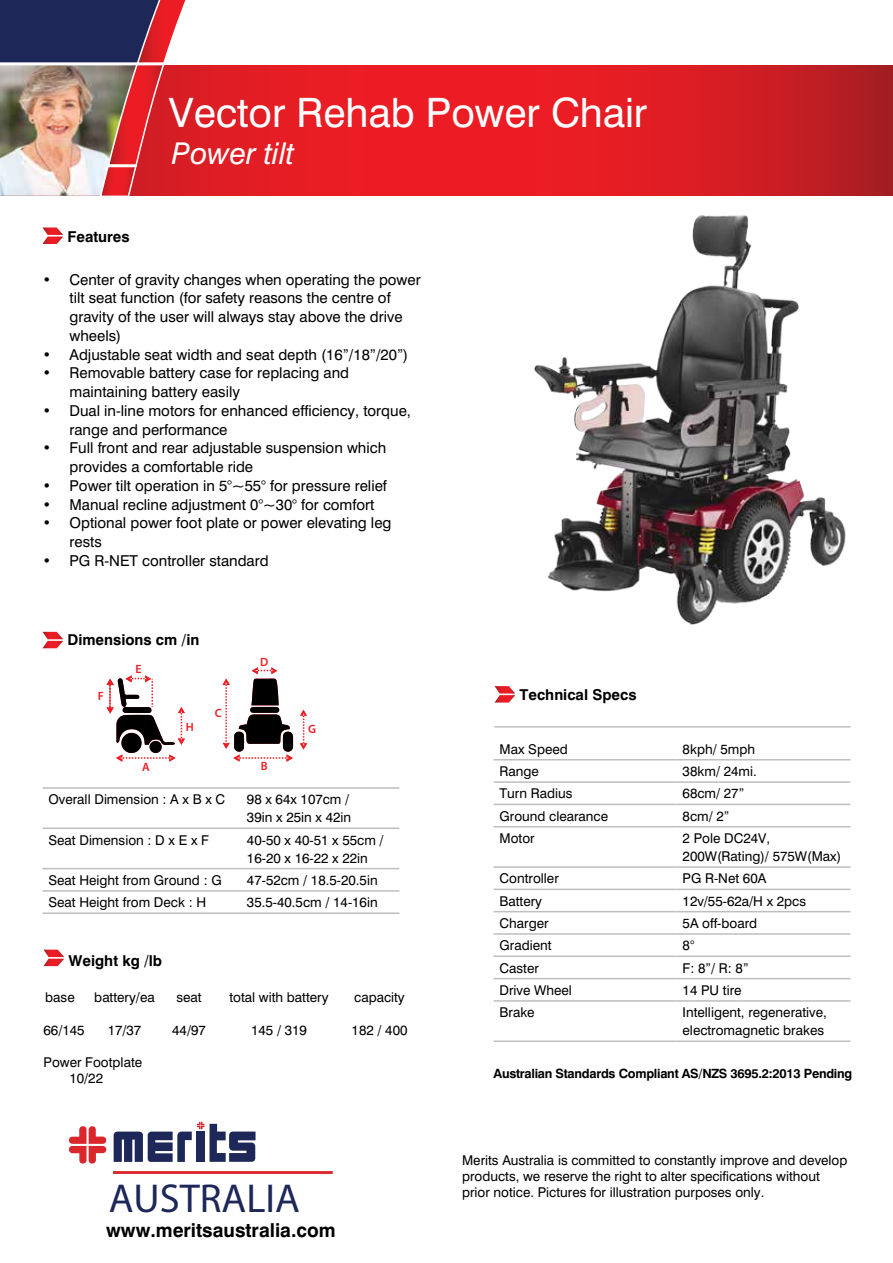
<style>
.page{position:relative;width:893px;height:1263px;background:#fff}
.page>*{position:absolute;margin:0;border:0;box-sizing:border-box;transform-origin:0 0}
.t1{font:40.5px "Swiss Roman";color:#fff}
.t2{font:40.5px "Myriad Pro";color:#1d2758}
.t3{font:italic 30px "Swiss";color:#fff}
.t4{font:700 19.2px "Swiss";color:#000}
.t5{font:15px/18.8px "Swiss Roman";color:#000}
.t6{font:700 15px "Swiss";color:#000}
.t7{font:13.5px/18px "Swiss Roman";color:#000}
.t8{font:700 12.75px "Swiss";letter-spacing:-.02em;color:#000}
.t9{font:600 12px "Myriad Pro";color:#ed1d24}
.s1{font-size:18.3px;color:#fff}
</style>
<div class="page">
<svg style="left:210px;top:65px;width:683px;height:131px"></svg>
<svg style="left:43px;top:227px;width:20px;height:17px"></svg>
<hr style="left:495px;top:726px;width:355px;height:2px;background:#bcbec0">
<svg style="left:495px;top:686px;width:20px;height:16px"></svg>
<img style="left:0;top:0;width:210px;height:196px">
<hr style="left:0;top:62px;width:165px;height:3px;background:#fff">
<hr style="left:108px;top:164px;width:28px;height:3px;background:#fff">
<hr style="left:494px;top:759px;width:183px;height:1px;background:#bcbec0">
<hr style="left:677px;top:759px;width:173px;height:1px;background:#bcbec0">
<hr style="left:494px;top:781px;width:183px;height:2px;background:#bcbec0">
<hr style="left:677px;top:781px;width:173px;height:2px;background:#bcbec0">
<hr style="left:494px;top:826px;width:183px;height:1px;background:#bcbec0">
<hr style="left:677px;top:826px;width:173px;height:1px;background:#bcbec0">
<hr style="left:494px;top:866px;width:183px;height:2px;background:#bcbec0">
<hr style="left:677px;top:866px;width:173px;height:2px;background:#bcbec0">
<hr style="left:494px;top:889px;width:183px;height:1px;background:#bcbec0">
<hr style="left:677px;top:889px;width:173px;height:1px;background:#bcbec0">
<hr style="left:494px;top:911px;width:183px;height:1px;background:#bcbec0">
<hr style="left:677px;top:911px;width:173px;height:1px;background:#bcbec0">
<hr style="left:494px;top:933px;width:183px;height:2px;background:#bcbec0">
<hr style="left:677px;top:933px;width:173px;height:2px;background:#bcbec0">
<hr style="left:494px;top:955px;width:183px;height:2px;background:#bcbec0">
<hr style="left:677px;top:955px;width:173px;height:2px;background:#bcbec0">
<hr style="left:494px;top:978px;width:183px;height:1px;background:#bcbec0">
<hr style="left:677px;top:978px;width:173px;height:1px;background:#bcbec0">
<hr style="left:494px;top:804px;width:183px;height:1px;background:#bcbec0">
<hr style="left:677px;top:804px;width:173px;height:1px;background:#bcbec0">
<hr style="left:494px;top:1000px;width:183px;height:2px;background:#bcbec0">
<hr style="left:677px;top:1000px;width:173px;height:2px;background:#bcbec0">
<hr style="left:494px;top:1040px;width:183px;height:2px;background:#bcbec0">
<hr style="left:677px;top:1040px;width:173px;height:2px;background:#bcbec0">
<svg style="left:69px;top:1126px;width:37px;height:37px"></svg>
<svg style="left:114px;top:1121px;width:142px;height:41px"></svg>
<hr style="left:113px;top:1171px;width:220px;height:3px;background:#d9272d">
<hr style="left:43px;top:827px;width:198px;height:2px;background:#bcbec0">
<hr style="left:241px;top:827px;width:158px;height:2px;background:#bcbec0">
<hr style="left:43px;top:868px;width:198px;height:1px;background:#bcbec0">
<hr style="left:241px;top:868px;width:158px;height:1px;background:#bcbec0">
<hr style="left:43px;top:890px;width:198px;height:2px;background:#bcbec0">
<hr style="left:241px;top:890px;width:158px;height:2px;background:#bcbec0">
<hr style="left:43px;top:912px;width:198px;height:2px;background:#bcbec0">
<hr style="left:241px;top:912px;width:158px;height:2px;background:#bcbec0">
<hr style="left:43px;top:787px;width:198px;height:2px;background:#bcbec0">
<hr style="left:241px;top:787px;width:158px;height:2px;background:#bcbec0">
<svg style="left:43px;top:632px;width:20px;height:16px"></svg>
<svg style="left:107px;top:667px;width:200px;height:95px"></svg>
<svg style="left:44px;top:950px;width:20px;height:16px"></svg>
<img style="left:512px;top:187px;width:352px;height:438px">
<h1 class="t1" style="left:169px;top:88px;width:480px">Vector Rehab Power Chair</h1>
<h2 class="t3" style="left:172px;top:135px;width:124px">Power tilt</h2>
<p class="t6" style="left:68px;top:228px;width:64px">Features</p>
<p class="t5" style="left:70px;top:270px;width:353px;text-indent:-27px">• Center of gravity changes when operating the power tilt seat function (for safety reasons the centre of gravity of the user will always stay above the drive wheels)</p>
<p class="t5" style="left:43px;top:345px;width:367px">• Adjustable seat width and seat depth (16”/18”/20”)</p>
<p class="t5" style="left:70px;top:363px;width:281px;text-indent:-27px">• Removable battery case for replacing and maintaining battery easily</p>
<p class="t5" style="left:70px;top:401px;width:343px;text-indent:-27px">• Dual in-line motors for enhanced efficiency, torque, range and performance</p>
<p class="t5" style="left:70px;top:438px;width:318px;text-indent:-27px">• Full front and rear adjustable suspension which provides a comfortable ride</p>
<p class="t5" style="left:43px;top:476px;width:346px">• Power tilt operation in 5°~55° for pressure relief</p>
<p class="t5" style="left:43px;top:495px;width:333px">• Manual recline adjustment 0°~30° for comfort</p>
<p class="t5" style="left:70px;top:513px;width:323px;text-indent:-27px">• Optional power foot plate or power elevating leg rests</p>
<p class="t5" style="left:43px;top:551px;width:228px">• PG R-NET controller standard</p>
<p class="t6" style="left:68px;top:631px;width:133px">Dimensions cm /in</p>
<p class="t9" style="left:98px;top:688px;width:8px">F</p>
<p class="t9" style="left:135px;top:661px;width:8px">E</p>
<p class="t9" style="left:215px;top:706px;width:9px">C</p>
<p class="t9" style="left:260px;top:654px;width:10px">D</p>
<p class="t9" style="left:142px;top:760px;width:9px">A</p>
<p class="t9" style="left:186px;top:719px;width:10px">H</p>
<p class="t9" style="left:308px;top:722px;width:9px">G</p>
<p class="t9" style="left:261px;top:759px;width:8px">B</p>
<p class="t7" style="left:49px;top:790px;width:178px">Overall Dimension : A x B x C</p>
<p class="t7" style="left:247px;top:790px;width:106px">98 x 64x 107cm /<br>39in x 25in x 42in</p>
<p class="t7" style="left:49px;top:831px;width:162px">Seat Dimension : D x E x F</p>
<p class="t7" style="left:247px;top:831px;width:138px">40-50 x 40-51 x 55cm /<br>16-20 x 16-22 x 22in</p>
<p class="t7" style="left:49px;top:871px;width:175px">Seat Height from Ground : G</p>
<p class="t7" style="left:247px;top:871px;width:132px">47-52cm / 18.5-20.5in</p>
<p class="t7" style="left:49px;top:893px;width:159px">Seat Height from Deck : H</p>
<p class="t7" style="left:247px;top:893px;width:132px">35.5-40.5cm / 14-16in</p>
<p class="t6" style="left:69px;top:952px;width:95px">Weight kg /lb</p>
<p class="t7" style="left:45px;top:988px;width:31px">base</p>
<p class="t7" style="left:94px;top:988px;width:62px">battery/ea</p>
<p class="t7" style="left:176px;top:988px;width:27px">seat</p>
<p class="t7" style="left:229px;top:988px;width:101px">total with battery</p>
<p class="t7" style="left:354px;top:988px;width:52px">capacity</p>
<p class="t7" style="left:44px;top:1020px;width:43px">66/145</p>
<p class="t7" style="left:108px;top:1020px;width:35px">17/37</p>
<p class="t7" style="left:172px;top:1020px;width:35px">44/97</p>
<p class="t7" style="left:251px;top:1020px;width:57px">145 / 319</p>
<p class="t7" style="left:352px;top:1020px;width:57px">182 / 400</p>
<p class="t7" style="left:69px;top:1054px;width:74px;line-height:16.2px;text-indent:-26px">Power Footplate<br>10/22</p>
<h1 class="t2" style="left:109px;top:1174px;width:193px">AUSTRALIA</h1>
<h3 class="t4" style="left:106px;top:1218px;width:242px">www.meritsaustralia.com<span class="s1">u</span></h3>
<p class="t6" style="left:520px;top:685px;width:119px">Technical Specs</p>
<p class="t7" style="left:500px;top:740px;width:70px">Max Speed</p>
<p class="t7" style="left:683px;top:740px;width:74px">8kph/ 5mph</p>
<p class="t7" style="left:500px;top:762px;width:41px">Range</p>
<p class="t7" style="left:683px;top:762px;width:76px">38km/ 24mi.</p>
<p class="t7" style="left:500px;top:784px;width:74px">Turn Radius</p>
<p class="t7" style="left:683px;top:784px;width:63px">68cm/ 27”</p>
<p class="t7" style="left:500px;top:807px;width:110px">Ground clearance</p>
<p class="t7" style="left:683px;top:807px;width:48px">8cm/ 2”</p>
<p class="t7" style="left:500px;top:829px;width:37px">Motor</p>
<p class="t7" style="left:683px;top:829px;width:160px">2 Pole DC24V,<br>200W(Rating)/ 575W(Max)</p>
<p class="t7" style="left:500px;top:869px;width:61px">Controller</p>
<p class="t7" style="left:683px;top:869px;width:85px">PG R-Net 60A</p>
<p class="t7" style="left:500px;top:892px;width:44px">Battery</p>
<p class="t7" style="left:683px;top:892px;width:125px">12v/55-62a/H x 2pcs</p>
<p class="t7" style="left:500px;top:914px;width:51px">Charger</p>
<p class="t7" style="left:683px;top:914px;width:76px">5A off-board</p>
<p class="t7" style="left:500px;top:936px;width:54px">Gradient</p>
<p class="t7" style="left:683px;top:936px;width:13px">8°</p>
<p class="t7" style="left:500px;top:959px;width:41px">Caster</p>
<p class="t7" style="left:683px;top:959px;width:67px">F: 8”/ R: 8”</p>
<p class="t7" style="left:500px;top:981px;width:74px">Drive Wheel</p>
<p class="t7" style="left:683px;top:981px;width:60px">14 PU tire</p>
<p class="t7" style="left:500px;top:1003px;width:37px">Brake</p>
<p class="t7" style="left:683px;top:1003px;width:146px">Intelligent, regenerative, electromagnetic brakes</p>
<p class="t8" style="left:494px;top:1066px;width:360px">Australian Standards Compliant AS/NZS 3695.2:2013 Pending</p>
<p class="t7" style="left:462px;top:1152px;width:387px;line-height:16.2px">Merits Australia is committed to constantly improve and develop products, we reserve the right to alter specifications without prior notice. Pictures for illustration purposes only.</p>
</div>
